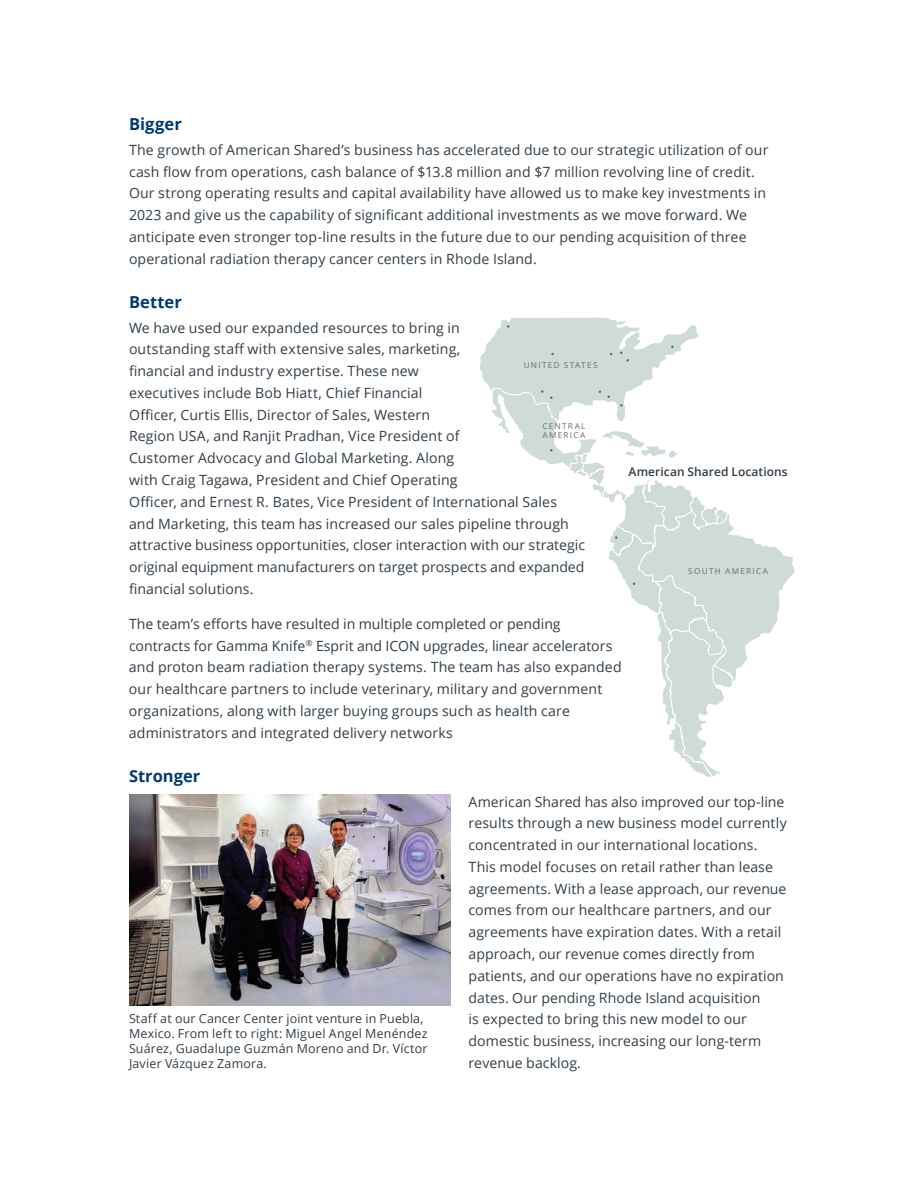
<style>
.page{position:relative;width:918px;height:1188px;background:#fff}
.page>*{position:absolute;margin:0;border:0;box-sizing:border-box;transform-origin:0 0}
.t1{font:700 16.5px "Open Sans";letter-spacing:.005em;color:#003b70}
.t2{font:14.1px/21.8px "Open Sans";letter-spacing:.005em;color:#313e48}
.t3{font:12.45px/15px "Open Sans";letter-spacing:.015em;color:#313e48}
.t4{font:600 12px "Open Sans";letter-spacing:.005em;color:#313e48}
.t5{font:8.1px/8.7px "Open Sans";letter-spacing:.155em;color:#6c6d70}
</style>
<div class="page">
<svg style="left:479px;top:318px;width:316px;height:459px"></svg>
<img style="left:129px;top:794px;width:322px;height:212px">
<p class="t1" style="left:129px;top:113px;width:54px">Bigger</p>
<p class="t2" style="left:129px;top:139px;width:641px">The growth of American Shared’s business has accelerated due to our strategic utilization of our cash flow from operations, cash balance of $13.8 million and $7 million revolving line of credit.<br>Our strong operating results and capital availability have allowed us to make key investments in 2023 and give us the capability of significant additional investments as we move forward. We anticipate even stronger top-line results in the future due to our pending acquisition of three operational radiation therapy cancer centers in Rhode Island.</p>
<p class="t1" style="left:129px;top:290px;width:54px">Better</p>
<p class="t2" style="left:129px;top:316px;width:458px">We have used our expanded resources to bring in<br>outstanding staff with extensive sales, marketing,<br>financial and industry expertise. These new<br>executives include Bob Hiatt, Chief Financial<br>Officer, Curtis Ellis, Director of Sales, Western<br>Region USA, and Ranjit Pradhan, Vice President of<br>Customer Advocacy and Global Marketing. Along<br>with Craig Tagawa, President and Chief Operating<br>Officer, and Ernest R. Bates, Vice President of International Sales and Marketing, this team has increased our sales pipeline through attractive business opportunities, closer interaction with our strategic original equipment manufacturers on target prospects and expanded financial solutions.</p>
<p class="t2" style="left:129px;top:613px;width:494px">The team’s efforts have resulted in multiple completed or pending contracts for Gamma Knife<sup>®</sup> Esprit and ICON upgrades, linear accelerators and proton beam radiation therapy systems. The team has also expanded our healthcare partners to include veterinary, military and government organizations, along with larger buying groups such as health care administrators and integrated delivery networks</p>
<p class="t1" style="left:129px;top:764px;width:73px">Stronger</p>
<p class="t2" style="left:469px;top:790px;width:320px">American Shared has also improved our top-line results through a new business model currently concentrated in our international locations.<br>This model focuses on retail rather than lease agreements. With a lease approach, our revenue comes from our healthcare partners, and our agreements have expiration dates. With a retail approach, our revenue comes directly from patients, and our operations have no expiration dates. Our pending Rhode Island acquisition<br>is expected to bring this new model to our domestic business, increasing our long-term revenue backlog.</p>
<p class="t5" style="left:524px;top:360px;width:75px">UNITED STATES</p>
<p class="t5" style="left:542px;top:422px;width:45px">CENTRAL<br>AMERICA</p>
<p class="t4" style="left:628px;top:463px;width:161px">American Shared Locations</p>
<p class="t5" style="left:688px;top:567px;width:81px">SOUTH AMERICA</p>
<p class="t3" style="left:129px;top:1011px;width:300px">Staff at our Cancer Center joint venture in Puebla, Mexico. From left to right: Miguel Angel Menéndez Suárez, Guadalupe Guzmán Moreno and Dr. Víctor Javier Vázquez Zamora.</p>
</div>
